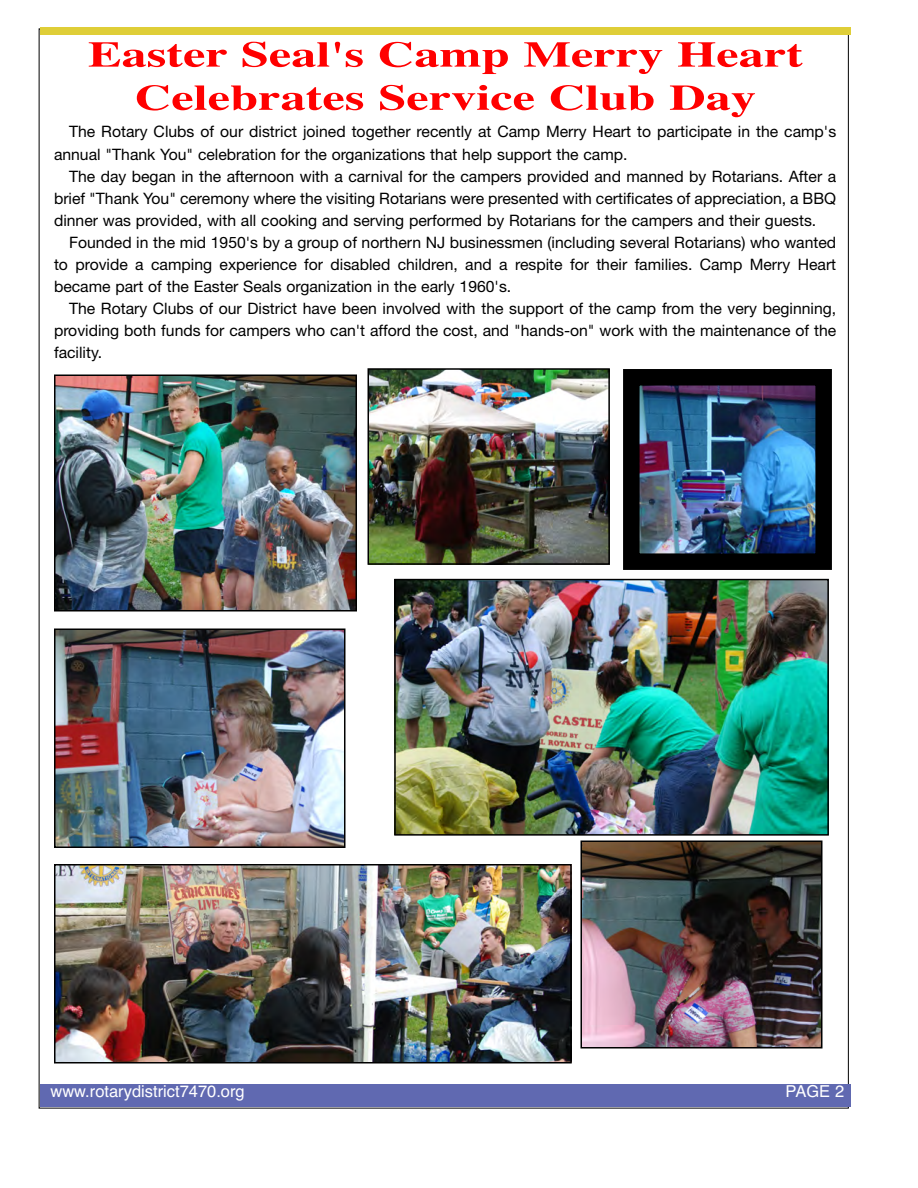
<style>
.page{position:relative;width:918px;height:1188px;background:#fff}
.page>*{position:absolute;margin:0;border:0;box-sizing:border-box;transform-origin:0 0}
.t1{font:700 36px/43.2px "Times";color:#f00;text-align:center;scale:1.4 1}
.t2{font:16.5px "Helvetica";color:#fff}
.t3{font:15.75px/22px "Helvetica Neue";color:#000;text-align:justify}
</style>
<div class="page">
<div style="left:41px;top:1084px;width:810px;height:23px;background:#6069b1"></div>
<div style="left:41px;top:27px;width:810px;height:8px;background:#dfce38"></div>
<img style="left:57px;top:378px;width:297px;height:231px">
<div style="left:54px;top:375px;width:303px;height:237px;border:2px solid #000"></div>
<img style="left:371px;top:371px;width:236px;height:191px">
<div style="left:368px;top:368px;width:242px;height:197px;border:2px solid #000"></div>
<img style="left:397px;top:582px;width:429px;height:251px">
<div style="left:394px;top:579px;width:435px;height:257px;border:2px solid #000"></div>
<img style="left:57px;top:631px;width:285px;height:214px">
<div style="left:54px;top:628px;width:291px;height:220px;border:2px solid #000"></div>
<img style="left:583px;top:843px;width:236px;height:202px">
<div style="left:580px;top:840px;width:242px;height:208px;border:2px solid #000"></div>
<img style="left:57px;top:867px;width:512px;height:194px">
<div style="left:54px;top:864px;width:518px;height:200px;border:2px solid #000"></div>
<img style="left:640px;top:386px;width:175px;height:167px">
<div style="left:623px;top:369px;width:209px;height:201px;border:16px solid #000"></div>
<h1 class="t1" style="left:88px;top:33px;width:512px">Easter Seal's Camp Merry Heart<br>Celebrates Service Club Day</h1>
<p class="t3" style="left:54px;top:121px;width:784px;text-indent:15px">The Rotary Clubs of our district joined together recently at Camp Merry Heart to participate in the camp's annual "Thank You" celebration for the organizations that help support the camp.</p>
<p class="t3" style="left:54px;top:165px;width:784px;text-indent:15px">The day began in the afternoon with a carnival for the campers provided and manned by Rotarians. After a brief "Thank You" ceremony where the visiting Rotarians were presented with certificates of appreciation, a BBQ dinner was provided, with all cooking and serving performed by Rotarians for the campers and their guests.</p>
<p class="t3" style="left:54px;top:231px;width:784px;text-indent:15px">Founded in the mid 1950's by a group of northern NJ businessmen (including several Rotarians) who wanted to provide a camping experience for disabled children, and a respite for their families. Camp Merry Heart became part of the Easter Seals organization in the early 1960's.</p>
<p class="t3" style="left:54px;top:297px;width:784px;text-indent:15px">The Rotary Clubs of our District have been involved with the support of the camp from the very beginning, providing both funds for campers who can't afford the cost, and "hands-on" work with the maintenance of the facility.</p>
<p class="t2" style="left:50px;top:1082px;width:196px">www.rotarydistrict7470.org</p>
<p class="t2" style="left:786px;top:1082px;width:60px">PAGE 2</p>
</div>
